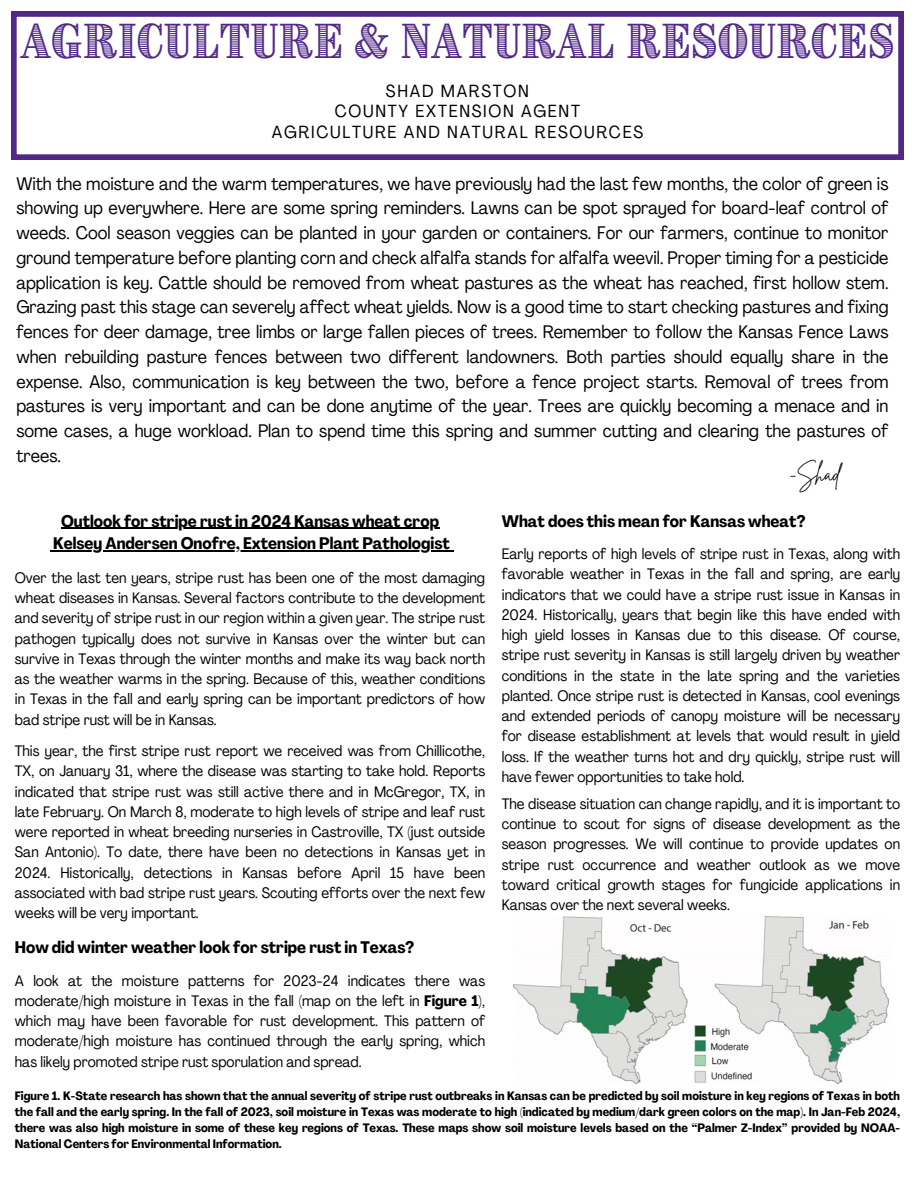
<style>
.page{position:relative;width:918px;height:1188px;background:#fff}
.page>*{position:absolute;margin:0;border:0;box-sizing:border-box;transform-origin:0 0}
.t1{font:42px "Brim Narrow Combined 1";color:#512888}
.t2{font:21px "Brittany Signature";color:#000}
.t3{font:condensed 18px/24.8px "Agrandir";color:#000;text-align:justify}
.t4{font:condensed 17.4px/20.4px "Agrandir";letter-spacing:.1em;color:#000;text-align:center}
.t5{font:700 condensed 16.5px "Agrandir";color:#000}
.t6{font:condensed 15px/20.2px "Agrandir";color:#000;text-align:justify}
.t7{font:700 condensed 12px/16px "Agrandir";color:#000;text-align:justify}
.s1{font-weight:700}
</style>
<div class="page">
<svg style="left:11px;top:11px;width:893px;height:149px"></svg>
<img style="left:513px;top:917px;width:375px;height:166px">
<hr style="left:61px;top:528px;width:378px;height:1px;background:#000">
<hr style="left:53px;top:550px;width:397px;height:1px;background:#000">
<h1 class="t1" style="left:20px;top:12px;width:876px">AGRICULTURE &amp; NATURAL RESOURCES</h1>
<h2 class="t4" style="left:272px;top:82px;width:373px">SHAD MARSTON<br>COUNTY EXTENSION AGENT<br>AGRICULTURE AND NATURAL RESOURCES</h2>
<p class="t3" style="left:16px;top:173px;width:874px">With the moisture and the warm temperatures, we have previously had the last few months, the color of green is showing up everywhere. Here are some spring reminders. Lawns can be spot sprayed for board-leaf control of weeds. Cool season veggies can be planted in your garden or containers. For our farmers, continue to monitor ground temperature before planting corn and check alfalfa stands for alfalfa weevil. Proper timing for a pesticide application is key. Cattle should be removed from wheat pastures as the wheat has reached, first hollow stem.<br>Grazing past this stage can severely affect wheat yields. Now is a good time to start checking pastures and fixing fences for deer damage, tree limbs or large fallen pieces of trees. Remember to follow the Kansas Fence Laws when rebuilding pasture fences between two different landowners. Both parties should equally share in the expense. Also, communication is key between the two, before a fence project starts. Removal of trees from pastures is very important and can be done anytime of the year. Trees are quickly becoming a menace and in some cases, a huge workload. Plan to spend time this spring and summer cutting and clearing the pastures of trees.</p>
<p class="t2" style="left:790px;top:460px;width:52px">-Shad</p>
<h3 class="t5" style="left:61px;top:514px;width:380px">Outlook for stripe rust in 2024 Kansas wheat crop</h3>
<h5 class="t5" style="left:53px;top:537px;width:398px">Kelsey Andersen Onofre, Extension Plant Pathologist</h5>
<h5 class="t6" style="left:15px;top:569px;width:472px">Over the last ten years, stripe rust has been one of the most damaging wheat diseases in Kansas. Several factors contribute to the development</h5>
<h5 class="t6" style="left:15px;top:609px;width:472px">and severity of stripe rust in our region within a given year. The stripe rust pathogen typically does not survive in Kansas over the winter but can survive in Texas through the winter months and make its way back north as the weather warms in the spring. Because of this, weather conditions in Texas in the fall and early spring can be important predictors of how bad stripe rust will be in Kansas.</h5>
<h5 class="t6" style="left:15px;top:742px;width:472px">This year, the first stripe rust report we received was from Chillicothe,<br>TX, on January 31, where the disease was starting to take hold. Reports</h5>
<h3 class="t6" style="left:15px;top:783px;width:472px">indicated that stripe rust was still active there and in McGregor, TX, in late February. On March 8, moderate to high levels of stripe and leaf rust were reported in wheat breeding nurseries in Castroville, TX (just outside San Antonio). To date, there have been no detections in Kansas yet in 2024. Historically, detections in Kansas before April 15 have been associated with bad stripe rust years. Scouting efforts over the next few weeks will be very important.</h3>
<h3 class="t5" style="left:15px;top:941px;width:401px">How did winter weather look for stripe rust in Texas?</h3>
<h3 class="t6" style="left:15px;top:972px;width:472px">A look at the moisture patterns for 2023-24 indicates there was</h3>
<h5 class="t6" style="left:15px;top:992px;width:472px">moderate/high moisture in Texas in the fall (map on the left in <span class="s1">Figure 1</span>), which may have been favorable for rust development. This pattern of moderate/high moisture has continued through the early spring, which has likely promoted stripe rust sporulation and spread.</h5>
<h3 class="t7" style="left:15px;top:1089px;width:887px">Figure 1. K-State research has shown that the annual severity of stripe rust outbreaks in Kansas can be predicted by soil moisture in key regions of Texas in both the fall and the early spring. In the fall of 2023, soil moisture in Texas was moderate to high (indicated by medium/dark green colors on the map). In Jan-Feb 2024, there was also high moisture in some of these key regions of Texas. These maps show soil moisture levels based on the “Palmer Z-Index” provided by NOAA-National Centers for Environmental Information.</h3>
<h5 class="t5" style="left:502px;top:514px;width:305px">What does this mean for Kansas wheat?</h5>
<h5 class="t6" style="left:502px;top:545px;width:400px">Early reports of high levels of stripe rust in Texas, along with favorable weather in Texas in the fall and spring, are early indicators that we could have a stripe rust issue in Kansas in 2024. Historically, years that begin like this have ended with high yield losses in Kansas due to this disease. Of course, stripe rust severity in Kansas is still largely driven by weather conditions in the state in the late spring and the varieties planted. Once stripe rust is detected in Kansas, cool evenings and extended periods of canopy moisture will be necessary for disease establishment at levels that would result in yield loss. If the weather turns hot and dry quickly, stripe rust will have fewer opportunities to take hold.</h5>
<p class="t6" style="left:502px;top:795px;width:400px">The disease situation can change rapidly, and it is important to continue to scout for signs of disease development as the season progresses. We will continue to provide updates on stripe rust occurrence and weather outlook as we move toward critical growth stages for fungicide applications in Kansas over the next several weeks.</p>
</div>
